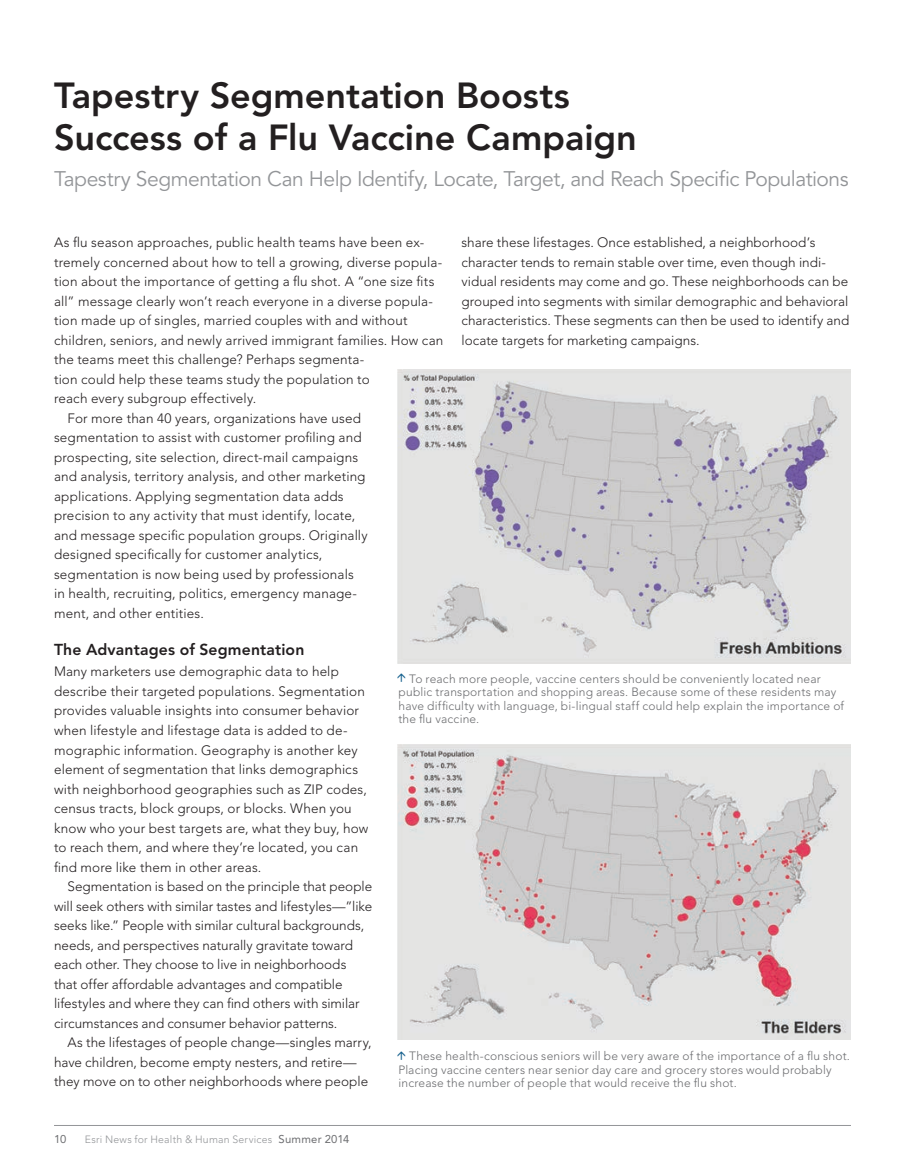
<style>
.page{position:relative;width:905px;height:1175px;background:#fff}
.page>*{position:absolute;margin:0;border:0;box-sizing:border-box;transform-origin:0 0}
.t1{font:800 36px/42px "Avenir LT Std";color:#231f20}
.t2{font:21px "Avenir LT Std";letter-spacing:-.025em;color:#939598}
.t3{font:800 15.75px "Avenir LT Std";letter-spacing:.01em;color:#231f20}
.t4{font:300 13.5px/19.5px "Avenir LT Std";letter-spacing:.01em;color:#231f20}
.t5{font:300 12px/13.5px "Avenir LT Std";letter-spacing:.015em;color:#6c6d70}
.t6{font:11.25px "Avenir LT Std";color:#6c6d70}
.t7{font:300 10.5px "Avenir LT Std";letter-spacing:.02em;color:#939598}
.s1{font-weight:400;font-size:11.25px;color:#6c6d70}
</style>
<div class="page">
<img style="left:398px;top:369px;width:452px;height:294px">
<img style="left:398px;top:744px;width:452px;height:295px">
<hr style="left:54px;top:1125px;width:796px;height:1px;background:#939598">
<h1 class="t1" style="left:54px;top:75px;width:584px">Tapestry Segmentation Boosts<br>Success of a Flu Vaccine Campaign</h1>
<h2 class="t2" style="left:54px;top:167px;width:796px">Tapestry Segmentation Can Help Identify, Locate, Target, and Reach Specific Populations</h2>
<p class="t4" style="left:54px;top:233px;width:391px">As flu season approaches, public health teams have been ex&shy;tremely concerned about how to tell a growing, diverse popula&shy;tion about the importance of getting a flu shot. A “one size fits all” message clearly won’t reach everyone in a diverse popula&shy;tion made up of singles, married couples with and without children, seniors, and newly arrived immigrant families. How can</p>
<p class="t4" style="left:461px;top:233px;width:389px">share these lifestages. Once established, a neighborhood’s character tends to remain stable over time, even though indi&shy;vidual residents may come and go. These neighborhoods can be grouped into segments with similar demographic and behavioral characteristics. These segments can then be used to identify and locate targets for marketing campaigns.</p>
<p class="t4" style="left:54px;top:350px;width:317px">the teams meet this challenge? Perhaps segmenta&shy;tion could help these teams study the population to reach every subgroup effectively.</p>
<p class="t4" style="left:54px;top:408px;width:315px;text-indent:14px">For more than 40 years, organizations have used segmentation to assist with customer profiling and prospecting, site selection, direct-mail campaigns and analysis, territory analysis, and other marketing applications. Applying segmentation data adds precision to any activity that must identify, locate, and message specific population groups. Originally designed specifically for customer analytics, segmentation is now being used by professionals in health, recruiting, politics, emergency manage&shy;ment, and other entities.</p>
<p class="t3" style="left:54px;top:640px;width:252px">The Advantages of Segmentation</p>
<p class="t4" style="left:54px;top:662px;width:316px">Many marketers use demographic data to help describe their targeted populations. Segmentation provides valuable insights into consumer behavior when lifestyle and lifestage data is added to de&shy;mographic information. Geography is another key element of segmentation that links demographics with neighborhood geographies such as ZIP codes, census tracts, block groups, or blocks. When you know who your best targets are, what they buy, how to reach them, and where they’re located, you can find more like them in other areas.</p>
<p class="t4" style="left:54px;top:876px;width:320px;text-indent:14px">Segmentation is based on the principle that people will seek others with similar tastes and lifestyles—”like seeks like.” People with similar cultural backgrounds, needs, and perspectives naturally gravitate toward each other. They choose to live in neighborhoods that offer affordable advantages and compatible lifestyles and where they can find others with similar circumstances and consumer behavior patterns.</p>
<p class="t4" style="left:54px;top:1032px;width:319px;text-indent:14px">As the lifestages of people change—singles marry, have children, become empty nesters, and retire— they move on to other neighborhoods where people</p>
<p class="t5" style="left:398px;top:671px;width:447px;text-indent:11px">To reach more people, vaccine centers should be conveniently located near public transportation and shopping areas. Because some of these residents may have difficulty with language, bi-lingual staff could help explain the importance of the flu vaccine.</p>
<p class="t5" style="left:398px;top:1049px;width:453px;text-indent:11px">These health-conscious seniors will be very aware of the importance of a flu shot.<br>Placing vaccine centers near senior day care and grocery stores would probably increase the number of people that would receive the flu shot.</p>
<p class="t6" style="left:54px;top:1133px;width:14px">10</p>
<p class="t7" style="left:85px;top:1133px;width:266px">Esri News for Health &amp; Human Services <span class="s1">Summer 2014</span></p>
</div>
